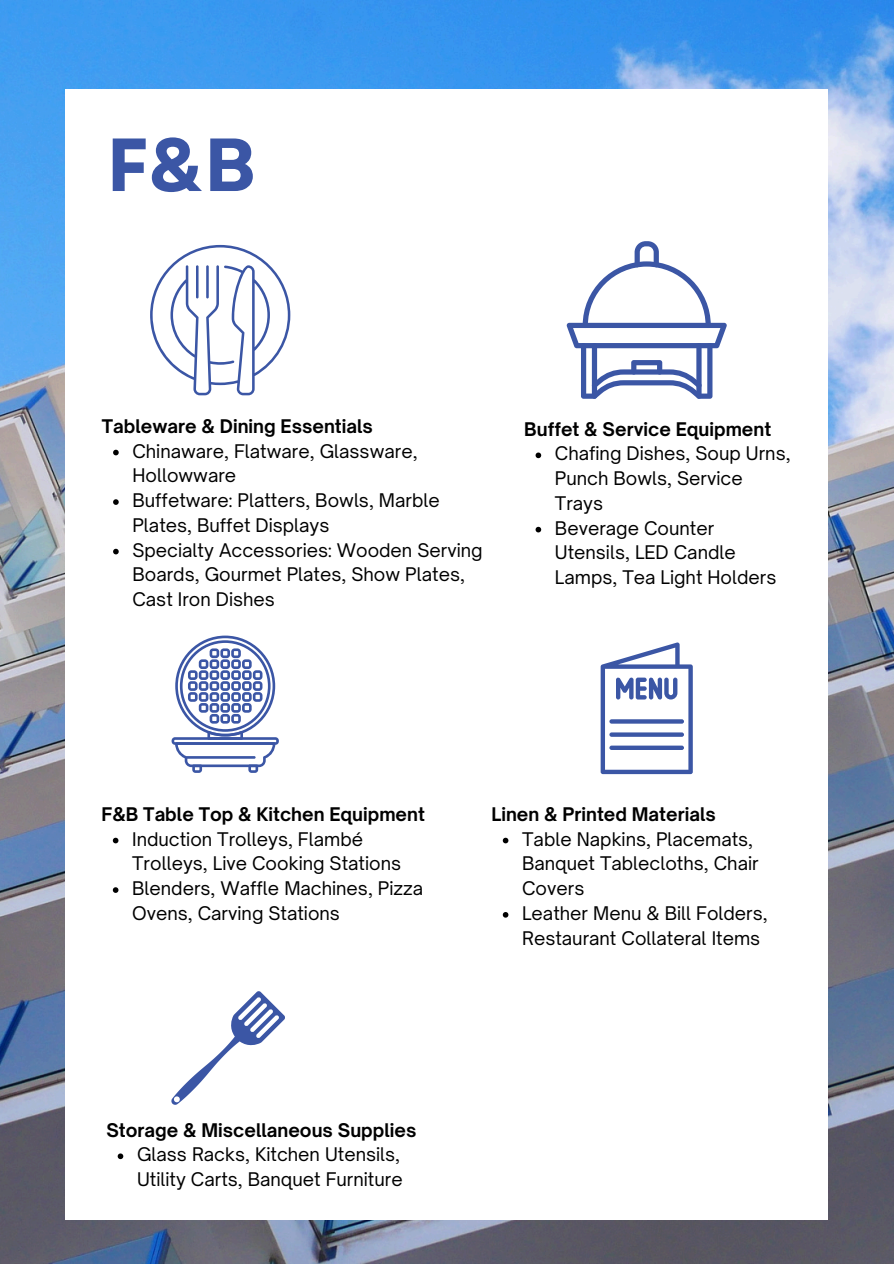
<style>
.page{position:relative;width:894px;height:1264px;background:#fff}
.page>*{position:absolute;margin:0;border:0;box-sizing:border-box;transform-origin:0 0}
.t1{font:700 75px "Garet";color:#3b56a5}
.t2{font:18px/24.8px "Open Sauce One";color:#000}
.t3{font:700 18px "Open Sauce One";color:#000}
</style>
<div class="page">
<img style="left:0;top:0;width:893px;height:1263px">
<div style="left:66px;top:89px;width:761px;height:1130px;background:#fff"></div>
<svg style="left:171px;top:635px;width:108px;height:138px"></svg>
<svg style="left:600px;top:642px;width:93px;height:133px"></svg>
<svg style="left:609px;top:719px;width:74px;height:4px"></svg>
<svg style="left:609px;top:732px;width:74px;height:4px"></svg>
<div style="left:609px;top:745px;width:74px;height:5px;background:#3b56a5;border-radius:2px"></div>
<svg style="left:171px;top:991px;width:114px;height:114px"></svg>
<svg style="left:150px;top:245px;width:140px;height:150px"></svg>
<svg style="left:566px;top:241px;width:160px;height:158px"></svg>
<svg style="left:113px;top:450px;width:6px;height:5px"></svg>
<svg style="left:113px;top:499px;width:6px;height:6px"></svg>
<svg style="left:113px;top:549px;width:6px;height:5px"></svg>
<svg style="left:535px;top:452px;width:6px;height:6px"></svg>
<svg style="left:535px;top:527px;width:6px;height:5px"></svg>
<svg style="left:113px;top:837px;width:5px;height:6px"></svg>
<svg style="left:113px;top:887px;width:5px;height:5px"></svg>
<svg style="left:502px;top:837px;width:6px;height:6px"></svg>
<svg style="left:502px;top:912px;width:6px;height:5px"></svg>
<svg style="left:118px;top:1153px;width:5px;height:6px"></svg>
<p class="t1" style="left:106px;top:111px;width:151px">F&amp;B</p>
<h1 class="t3" style="left:102px;top:415px;width:272px">Tableware &amp; Dining Essentials</h1>
<p class="t2" style="left:132px;top:438px;width:286px">Chinaware, Flatware, Glassware,<br>Hollowware</p>
<p class="t2" style="left:132px;top:488px;width:309px">Buffetware: Platters, Bowls, Marble<br>Plates, Buffet Displays</p>
<p class="t2" style="left:132px;top:537px;width:351px">Specialty Accessories: Wooden Serving<br>Boards, Gourmet Plates, Show Plates,<br>Cast Iron Dishes</p>
<p class="t3" style="left:524px;top:417px;width:248px">Buffet &amp; Service Equipment</p>
<p class="t2" style="left:554px;top:441px;width:237px">Chafing Dishes, Soup Urns,<br>Punch Bowls, Service<br>Trays</p>
<p class="t2" style="left:554px;top:515px;width:223px">Beverage Counter<br>Utensils, LED Candle<br>Lamps, Tea Light Holders</p>
<h2 class="t3" style="left:101px;top:802px;width:325px">F&amp;B Table Top &amp; Kitchen Equipment</h2>
<p class="t2" style="left:132px;top:826px;width:270px">Induction Trolleys, Flambé<br>Trolleys, Live Cooking Stations</p>
<p class="t2" style="left:132px;top:875px;width:292px">Blenders, Waffle Machines, Pizza<br>Ovens, Carving Stations</p>
<p class="t3" style="left:491px;top:802px;width:226px">Linen &amp; Printed Materials</p>
<p class="t2" style="left:522px;top:826px;width:238px">Table Napkins, Placemats,<br>Banquet Tablecloths, Chair<br>Covers</p>
<h2 class="t2" style="left:522px;top:900px;width:247px">Leather Menu &amp; Bill Folders,<br>Restaurant Collateral Items</h2>
<p class="t3" style="left:106px;top:1118px;width:311px">Storage &amp; Miscellaneous Supplies</p>
<p class="t2" style="left:137px;top:1142px;width:267px">Glass Racks, Kitchen Utensils,<br>Utility Carts, Banquet Furniture</p>
</div>
